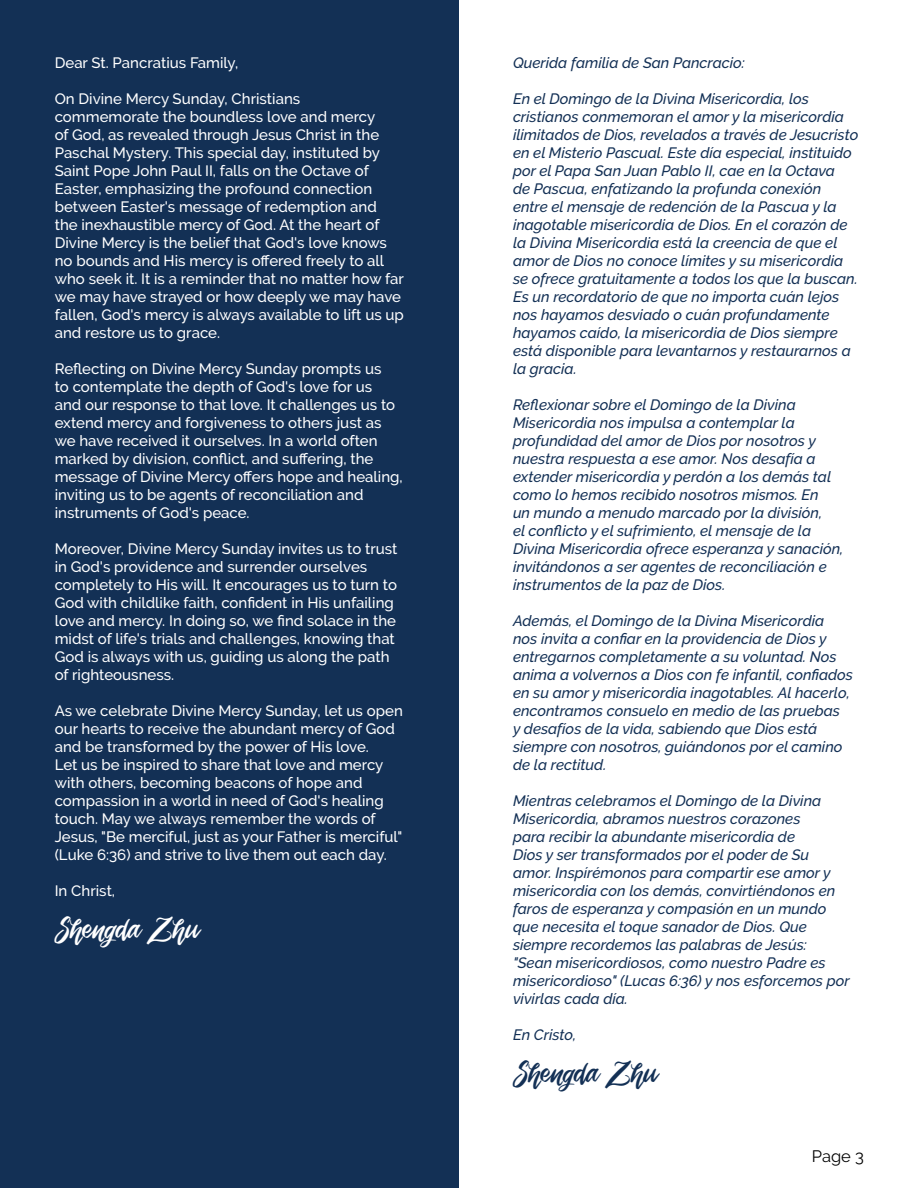
<style>
.page{position:relative;width:918px;height:1188px;background:#fff}
.page>*{position:absolute;margin:0;border:0;box-sizing:border-box;transform-origin:0 0}
.t1{font:37.5px "Roshida Valentines";color:#fff}
.t2{font:37.5px "Roshida Valentines";color:#133055}
.t3{font:16.5px "Raleway";color:#000}
.t4{font:italic 500 15px/18px "Raleway";color:#133055}
.t5{font:500 15px/18px "Raleway";color:#fff}
</style>
<div class="page">
<div style="left:0;top:0;width:459px;height:1188px;background:#133055"></div>
<p class="t5" style="left:55px;top:54px;width:185px">Dear St. Pancratius Family,</p>
<p class="t5" style="left:55px;top:90px;width:351px">On Divine Mercy Sunday, Christians commemorate the boundless love and mercy<br>of God, as revealed through Jesus Christ in the Paschal Mystery. This special day, instituted by Saint Pope John Paul II, falls on the Octave of Easter, emphasizing the profound connection between Easter's message of redemption and<br>the inexhaustible mercy of God. At the heart of Divine Mercy is the belief that God's love knows no bounds and His mercy is offered freely to all who seek it. It is a reminder that no matter how far we may have strayed or how deeply we may have fallen, God's mercy is always available to lift us up and restore us to grace.</p>
<p class="t5" style="left:55px;top:360px;width:349px">Reflecting on Divine Mercy Sunday prompts us<br>to contemplate the depth of God's love for us<br>and our response to that love. It challenges us to extend mercy and forgiveness to others just as we have received it ourselves. In a world often marked by division, conflict, and suffering, the message of Divine Mercy offers hope and healing, inviting us to be agents of reconciliation and instruments of God's peace.</p>
<p class="t5" style="left:55px;top:540px;width:344px">Moreover, Divine Mercy Sunday invites us to trust in God's providence and surrender ourselves completely to His will. It encourages us to turn to God with childlike faith, confident in His unfailing love and mercy. In doing so, we find solace in the midst of life's trials and challenges, knowing that God is always with us, guiding us along the path of righteousness.</p>
<p class="t5" style="left:55px;top:702px;width:350px">As we celebrate Divine Mercy Sunday, let us open our hearts to receive the abundant mercy of God and be transformed by the power of His love.<br>Let us be inspired to share that love and mercy with others, becoming beacons of hope and compassion in a world in need of God's healing touch. May we always remember the words of Jesus, "Be merciful, just as your Father is merciful" (Luke 6:36) and strive to live them out each day.</p>
<p class="t5" style="left:55px;top:882px;width:62px">In Christ,</p>
<h1 class="t1" style="left:55px;top:913px;width:147px">Shengda Zhu</h1>
<p class="t4" style="left:513px;top:54px;width:233px">Querida familia de San Pancracio:</p>
<p class="t4" style="left:513px;top:90px;width:347px">En el Domingo de la Divina Misericordia, los cristianos conmemoran el amor y la misericordia ilimitados de Dios, revelados a través de Jesucristo en el Misterio Pascual. Este día especial, instituido por el Papa San Juan Pablo II, cae en la Octava<br>de Pascua, enfatizando la profunda conexión entre el mensaje de redención de la Pascua y la inagotable misericordia de Dios. En el corazón de la Divina Misericordia está la creencia de que el amor de Dios no conoce límites y su misericordia se ofrece gratuitamente a todos los que la buscan.<br>Es un recordatorio de que no importa cuán lejos nos hayamos desviado o cuán profundamente hayamos caído, la misericordia de Dios siempre está disponible para levantarnos y restaurarnos a la gracia.</p>
<p class="t4" style="left:513px;top:396px;width:332px">Reflexionar sobre el Domingo de la Divina Misericordia nos impulsa a contemplar la profundidad del amor de Dios por nosotros y nuestra respuesta a ese amor. Nos desafía a extender misericordia y perdón a los demás tal como lo hemos recibido nosotros mismos. En<br>un mundo a menudo marcado por la división,<br>el conflicto y el sufrimiento, el mensaje de la Divina Misericordia ofrece esperanza y sanación, invitándonos a ser agentes de reconciliación e instrumentos de la paz de Dios.</p>
<p class="t4" style="left:513px;top:612px;width:342px">Además, el Domingo de la Divina Misericordia<br>nos invita a confiar en la providencia de Dios y entregarnos completamente a su voluntad. Nos anima a volvernos a Dios con fe infantil, confiados en su amor y misericordia inagotables. Al hacerlo, encontramos consuelo en medio de las pruebas<br>y desafíos de la vida, sabiendo que Dios está siempre con nosotros, guiándonos por el camino de la rectitud.</p>
<p class="t4" style="left:513px;top:792px;width:338px">Mientras celebramos el Domingo de la Divina Misericordia, abramos nuestros corazones<br>para recibir la abundante misericordia de<br>Dios y ser transformados por el poder de Su amor. Inspírémonos para compartir ese amor y misericordia con los demás, convirtiéndonos en faros de esperanza y compasión en un mundo que necesita el toque sanador de Dios. Que siempre recordemos las palabras de Jesús: "Sean misericordiosos, como nuestro Padre es misericordioso" (Lucas 6:36) y nos esforcemos por vivirlas cada día.</p>
<p class="t4" style="left:513px;top:1026px;width:65px">En Cristo,</p>
<h1 class="t2" style="left:513px;top:1057px;width:147px">Shengda Zhu</h1>
<p class="t3" style="left:812px;top:1147px;width:54px">Page 3</p>
</div>
